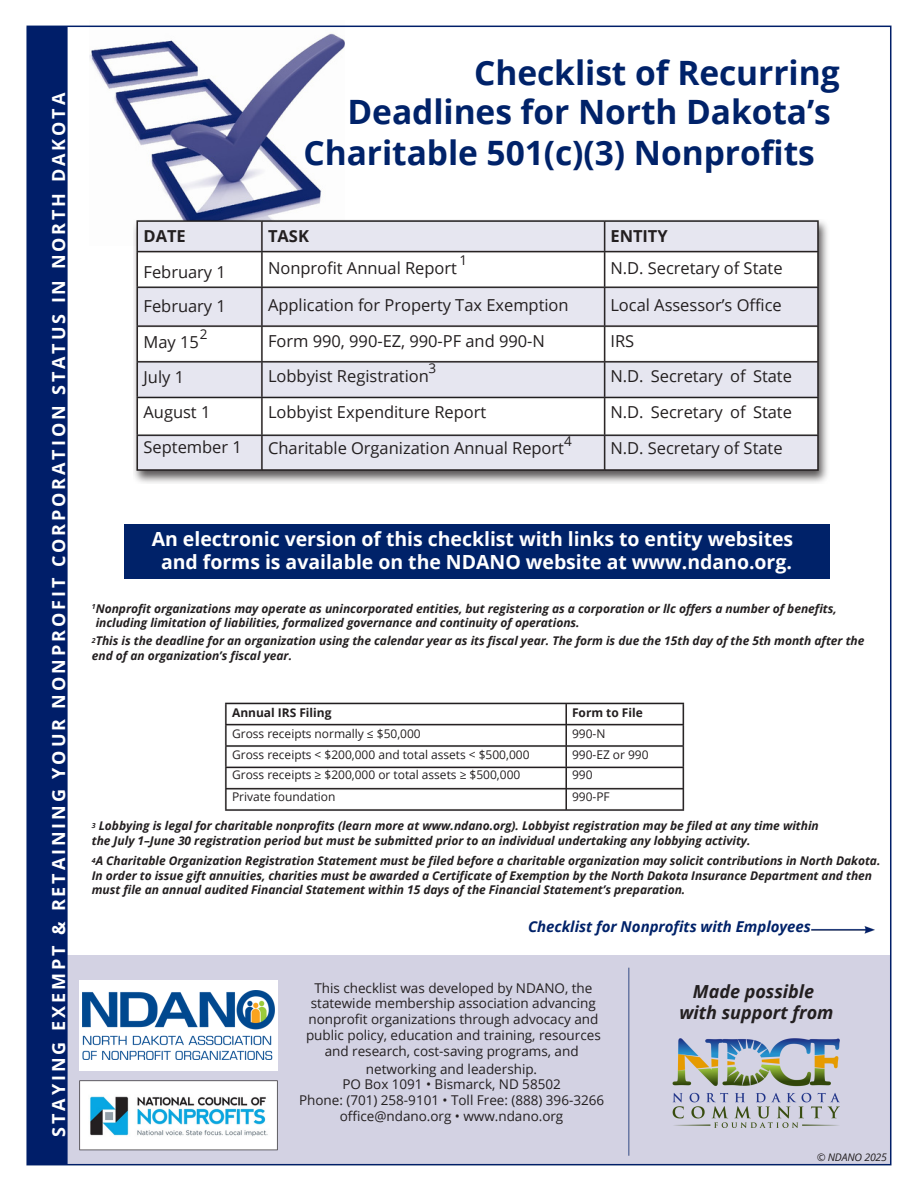
<style>
.page{position:relative;width:918px;height:1188px;background:#fff}
.page>*{position:absolute;margin:0;border:0;box-sizing:border-box;transform-origin:0 0}
.t1{font:700 33.6px/39.3px "Open Sans";color:#002269;text-align:right}
.t2{font:700 19.5px "Open Sans";color:#fff}
.t3{font:700 18px "Open Sans";letter-spacing:.16em;color:#fff}
.t4{font:italic 700 18px "Open Sans";color:#231f20}
.t5{font:16.5px/35.7px "Open Sans";color:#231f20}
.t6{font:italic 700 15px "Open Sans";color:#002269}
.t7{font:13.5px/15.8px "Open Sans";color:#231f20;text-align:center}
.t8{font:italic 700 12px "Open Sans";color:#231f20}
.t9{font:12px "Open Sans";color:#231f20}
.t10{font:700 12px "Open Sans";color:#231f20}
.t11{font:italic 10.5px "Open Sans";letter-spacing:-.02em;color:#231f20}
.t12{font:italic 700 7.05px "Open Sans";color:#231f20}
.s1{font-weight:700}
</style>
<div class="page">
<img style="left:26px;top:25px;width:866px;height:1141px">
<div style="left:79px;top:980px;width:199px;height:91px;background:#fff"></div>
<img style="left:82px;top:991px;width:193px;height:68px">
<img style="left:673px;top:1038px;width:166px;height:89px">
<img style="left:84px;top:1087px;width:189px;height:57px">
<p class="t3" style="left:46px;top:1137px;width:1045px;rotate:-90deg">STAYING EXEMPT &amp; RETAINING YOUR NONPROFIT CORPORATION STATUS IN NORTH DAKOTA</p>
<p class="t5" style="left:144px;top:218px;width:84px"><span class="s1">DATE<br></span>February 1</p>
<p class="t5" style="left:144px;top:288px;width:100px;line-height:35.1px">February 1<br>May 15<br>July 1<br>August 1<br>September 1</p>
<p class="t7" style="left:200px;top:325px;width:9px">2</p>
<p class="t1" style="left:348px;top:52px;width:494px">Checklist of Recurring<br>Deadlines for North Dakota’s</p>
<p class="t1" style="left:304px;top:133px;width:513px">Charitable 501(c)(3) Nonprofits</p>
<p class="t5" style="left:268px;top:219px;width:190px;line-height:32.7px"><span class="s1">TASK<br></span>Nonprofit Annual Report</p>
<p class="t5" style="left:268px;top:287px;width:302px">Application for Property Tax Exemption Form 990, 990-EZ, 990-PF and 990-N Lobbyist Registration<br>Lobbyist Expenditure Report Charitable Organization Annual Report</p>
<h4 class="t7" style="left:459px;top:252px;width:9px">1</h4>
<p class="t7" style="left:428px;top:359px;width:9px">3</p>
<p class="t7" style="left:564px;top:433px;width:9px">4</p>
<p class="t5" style="left:610px;top:219px;width:174px;line-height:32.7px"><span class="s1">ENTITY<br></span>N.D. Secretary of State</p>
<p class="t5" style="left:610px;top:287px;width:183px">Local Assessor’s Office<br>IRS<br>N.D. Secretary of State<br>N.D. Secretary of State<br>N.D. Secretary of State</p>
<p class="t2" style="left:152px;top:525px;width:643px">An electronic version of this checklist with links to entity websites</p>
<p class="t2" style="left:161px;top:548px;width:632px">and forms is available on the NDANO website at www.ndano.org.</p>
<p class="t12" style="left:92px;top:601px;width:5px">1</p>
<p class="t8" style="left:96px;top:600px;width:743px">Nonprofit organizations may operate as unincorporated entities, but registering as a corporation or llc offers a number of benefits,</p>
<h1 class="t8" style="left:96px;top:614px;width:486px">including limitation of liabilities, formalized governance and continuity of operations.</h1>
<h2 class="t12" style="left:92px;top:636px;width:5px">2</h2>
<h1 class="t8" style="left:96px;top:633px;width:770px">This is the deadline for an organization using the calendar year as its fiscal year. The form is due the 15th day of the 5th month after the</h1>
<p class="t8" style="left:92px;top:648px;width:202px">end of an organization’s fiscal year.</p>
<h5 class="t10" style="left:232px;top:705px;width:101px">Annual IRS Filing</h5>
<h5 class="t9" style="left:232px;top:725px;width:190px">Gross receipts normally ≤ $50,000</h5>
<p class="t9" style="left:232px;top:746px;width:299px">Gross receipts &lt; $200,000 and total assets &lt; $500,000</p>
<p class="t9" style="left:232px;top:766px;width:290px">Gross receipts ≥ $200,000 or total assets ≥ $500,000</p>
<h5 class="t9" style="left:232px;top:788px;width:105px">Private foundation</h5>
<p class="t10" style="left:572px;top:705px;width:72px">Form to File</p>
<p class="t9" style="left:572px;top:725px;width:35px">990-N</p>
<h3 class="t9" style="left:572px;top:746px;width:78px">990-EZ or 990</h3>
<h3 class="t9" style="left:572px;top:766px;width:22px">990</h3>
<p class="t9" style="left:572px;top:788px;width:39px">990-PF</p>
<p class="t12" style="left:92px;top:821px;width:5px">3</p>
<p class="t8" style="left:99px;top:818px;width:722px">Lobbying is legal for charitable nonprofits (learn more at www.ndano.org). Lobbyist registration may be filed at any time within</p>
<p class="t8" style="left:92px;top:833px;width:660px">the July 1–June 30 registration period but must be submitted prior to an individual undertaking any lobbying activity.</p>
<p class="t12" style="left:92px;top:856px;width:5px">4</p>
<p class="t8" style="left:96px;top:852px;width:786px">A Charitable Organization Registration Statement must be filed before a charitable organization may solicit contributions in North Dakota.</p>
<p class="t8" style="left:92px;top:867px;width:782px">In order to issue gift annuities, charities must be awarded a Certificate of Exemption by the North Dakota Insurance Department and then</p>
<p class="t8" style="left:92px;top:881px;width:595px">must file an annual audited Financial Statement within 15 days of the Financial Statement’s preparation.</p>
<p class="t6" style="left:528px;top:916px;width:284px">Checklist for Nonprofits with Employees</p>
<p class="t7" style="left:306px;top:979px;width:296px">This checklist was developed by NDANO, the statewide membership association advancing nonprofit organizations through advocacy and public policy, education and training, resources and research, cost-saving programs, and</p>
<p class="t7" style="left:299px;top:1060px;width:307px">networking and leadership.<br>PO Box 1091 • Bismarck, ND 58502<br>Phone: (701) 258-9101 • Toll Free: (888) 396-3266 office@ndano.org • www.ndano.org</p>
<p class="t4" style="left:693px;top:978px;width:123px">Made possible</p>
<p class="t4" style="left:679px;top:1000px;width:155px">with support from</p>
<p class="t11" style="left:817px;top:1150px;width:72px">© NDANO 2025</p>
</div>
